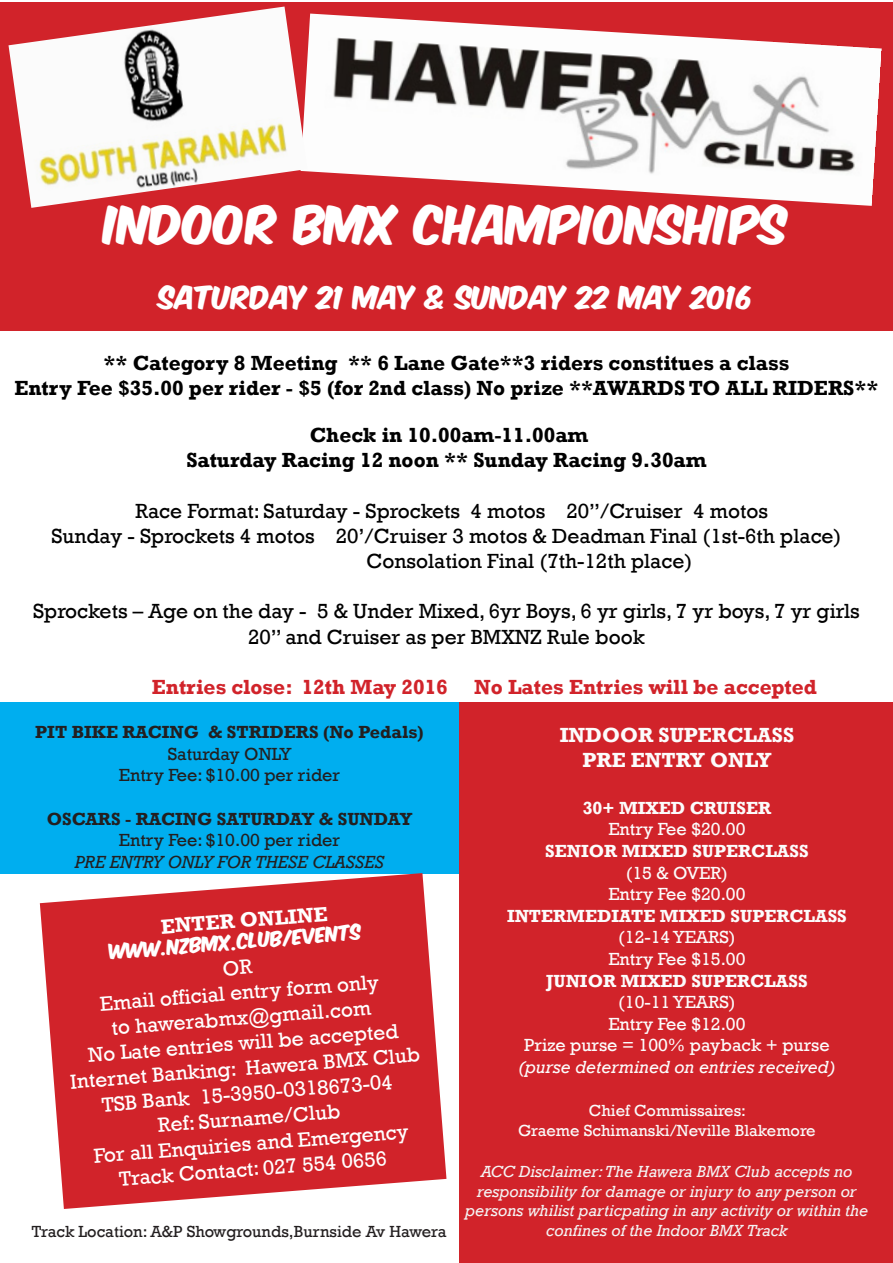
<style>
.page{position:relative;width:893px;height:1263px;background:#fff}
.page>*{position:absolute;margin:0;border:0;box-sizing:border-box;transform-origin:0 0}
.t1{font:45px "Komika Axis";color:#fff}
.t2{font:27px "Komika Axis";color:#fff}
.t3{font:21px "Rockwell";color:#000}
.t4{font:21px "Rockwell";color:#fff}
.t5{font:700 21px "Rockwell";color:#000}
.t6{font:700 21px "Rockwell";color:#d1232a}
.t7{font:700 21px "Rockwell";color:#fcfcfc}
.t8{font:700 21px "Rockwell";color:#fff}
.t9{font:18px "Rockwell";color:#fcfcfc}
.t10{font:700 18px "Rockwell";color:#fcfcfc}
.t11{font:700 18px "Rockwell";color:#231f20}
.t12{font:18px "Rockwell";color:#231f20}
.t13{font:italic 18px "Rockwell";color:#fcfcfc}
.t14{font:italic 18px "Rockwell";color:#231f20}
.t15{font:18px "Komika Axis";color:#fff}
.t16{font:italic 16.5px/19.8px "Rockwell";color:#f4f3f3;text-align:center}
.t17{font:16.5px "Rockwell";color:#fafafa}
.t18{font:16.5px "Rockwell";color:#231f20}
</style>
<div class="page">
<div style="left:0;top:2px;width:893px;height:370px;background:#d1232a"></div>
<div style="left:0;top:332px;width:893px;height:931px;background:#fff"></div>
<img style="left:307px;top:14px;width:575px;height:192px">
<div style="left:0;top:702px;width:459px;height:171px;background:#00aeef"></div>
<svg style="left:40px;top:873px;width:406px;height:336px;background:#d64147"></svg>
<div style="left:459px;top:702px;width:434px;height:561px;background:#d1232a"></div>
<img style="left:9px;top:7px;width:298px;height:201px">
<svg style="left:223px;top:959px;width:30px;height:17px"></svg>
<p class="t1" style="left:105px;top:202px;width:685px">INDOOR BMX CHAMPIONSHIPS</p>
<p class="t2" style="left:159px;top:284px;width:596px">SATURDAY 21 MAY &amp; SUNDAY 22 MAY 2016</p>
<p class="t5" style="left:104px;top:350px;width:687px">** Category 8 Meeting ** 6 Lane Gate**3 riders constitues a class</p>
<p class="t5" style="left:14px;top:375px;width:865px">Entry Fee $35.00 per rider - $5 (for 2nd class) No prize **AWARDS TO ALL RIDERS**</p>
<p class="t5" style="left:310px;top:422px;width:280px">Check in 10.00am-11.00am</p>
<p class="t5" style="left:186px;top:447px;width:522px">Saturday Racing 12 noon ** Sunday Racing 9.30am</p>
<p class="t3" style="left:135px;top:498px;width:634px">Race Format: Saturday - Sprockets 4 motos 20”/Cruiser 4 motos</p>
<p class="t3" style="left:51px;top:524px;width:791px">Sunday - Sprockets 4 motos 20’/Cruiser 3 motos &amp; Deadman Final (1st-6th place)</p>
<p class="t3" style="left:366px;top:549px;width:327px">Consolation Final (7th-12th place)</p>
<p class="t3" style="left:33px;top:599px;width:828px">Sprockets – Age on the day - 5 &amp; Under Mixed, 6yr Boys, 6 yr girls, 7 yr boys, 7 yr girls</p>
<p class="t3" style="left:248px;top:624px;width:398px">20” and Cruiser as per BMXNZ Rule book</p>
<p class="t6" style="left:152px;top:674px;width:297px">Entries close: 12th May 2016</p>
<p class="t6" style="left:474px;top:674px;width:344px">No Lates Entries will be accepted</p>
<p class="t11" style="left:35px;top:721px;width:390px">PIT BIKE RACING &amp; STRIDERS (No Pedals)</p>
<p class="t12" style="left:168px;top:743px;width:125px">Saturday ONLY</p>
<p class="t12" style="left:119px;top:765px;width:223px">Entry Fee: $10.00 per rider</p>
<p class="t11" style="left:47px;top:808px;width:367px">OSCARS - RACING SATURDAY &amp; SUNDAY</p>
<p class="t12" style="left:119px;top:830px;width:223px">Entry Fee: $10.00 per rider</p>
<p class="t14" style="left:75px;top:851px;width:311px">PRE ENTRY ONLY FOR THESE CLASSES</p>
<p class="t8" style="left:160px;top:913px;width:169px;rotate:-4deg">ENTER ONLINE</p>
<p class="t7" style="left:560px;top:722px;width:236px">INDOOR SUPERCLASS</p>
<p class="t7" style="left:582px;top:747px;width:191px">PRE ENTRY ONLY</p>
<p class="t10" style="left:583px;top:797px;width:190px">30+ MIXED CRUISER</p>
<p class="t9" style="left:608px;top:819px;width:139px">Entry Fee $20.00</p>
<p class="t10" style="left:545px;top:840px;width:265px">SENIOR MIXED SUPERCLASS</p>
<p class="t9" style="left:626px;top:862px;width:104px">(15 &amp; OVER)</p>
<p class="t9" style="left:608px;top:884px;width:139px">Entry Fee $20.00</p>
<p class="t10" style="left:507px;top:905px;width:341px">INTERMEDIATE MIXED SUPERCLASS</p>
<p class="t9" style="left:618px;top:927px;width:119px">(12-14 YEARS)</p>
<p class="t9" style="left:608px;top:948px;width:139px">Entry Fee $15.00</p>
<p class="t10" style="left:546px;top:969px;width:263px">JUNIOR MIXED SUPERCLASS</p>
<p class="t9" style="left:618px;top:992px;width:119px">(10-11 YEARS)</p>
<p class="t9" style="left:608px;top:1013px;width:139px">Entry Fee $12.00</p>
<p class="t9" style="left:524px;top:1035px;width:307px">Prize purse = 100% payback + purse</p>
<p class="t13" style="left:518px;top:1056px;width:319px">(purse determined on entries received)</p>
<p class="t17" style="left:589px;top:1101px;width:159px">Chief Commissaires:</p>
<p class="t17" style="left:518px;top:1120px;width:299px">Graeme Schimanski/Neville Blakemore</p>
<p class="t16" style="left:465px;top:1162px;width:404px">ACC Disclaimer: The Hawera BMX Club accepts no responsibility for damage or injury to any person or persons whilist particpating in any activity or within the</p>
<p class="t15" style="left:109px;top:941px;width:254px;rotate:-4deg">WWW.NZBMX.CLUB/EVENTS</p>
<p class="t4" style="left:99px;top:990px;width:281px;rotate:-4deg">Email official entry form only</p>
<p class="t4" style="left:111px;top:1015px;width:261px;rotate:-4deg">to hawerabmx@gmail.com</p>
<p class="t4" style="left:87px;top:1041px;width:313px;rotate:-4deg">No Late entries will be accepted</p>
<p class="t4" style="left:70px;top:1068px;width:352px;rotate:-4deg">Internet Banking: Hawera BMX Club</p>
<p class="t4" style="left:101px;top:1091px;width:293px;rotate:-4deg">TSB Bank 15-3950-0318673-04</p>
<p class="t4" style="left:157px;top:1112px;width:184px;rotate:-4deg">Ref: Surname/Club</p>
<p class="t4" style="left:93px;top:1142px;width:317px;rotate:-4deg">For all Enquiries and Emergency</p>
<p class="t4" style="left:118px;top:1166px;width:270px;rotate:-4deg">Track Contact: 027 554 0656</p>
<p class="t18" style="left:32px;top:1222px;width:416px">Track Location: A&amp;P Showgrounds,Burnside Av Hawera</p>
<p class="t16" style="left:546px;top:1221px;width:243px">confines of the Indoor BMX Track</p>
</div>
